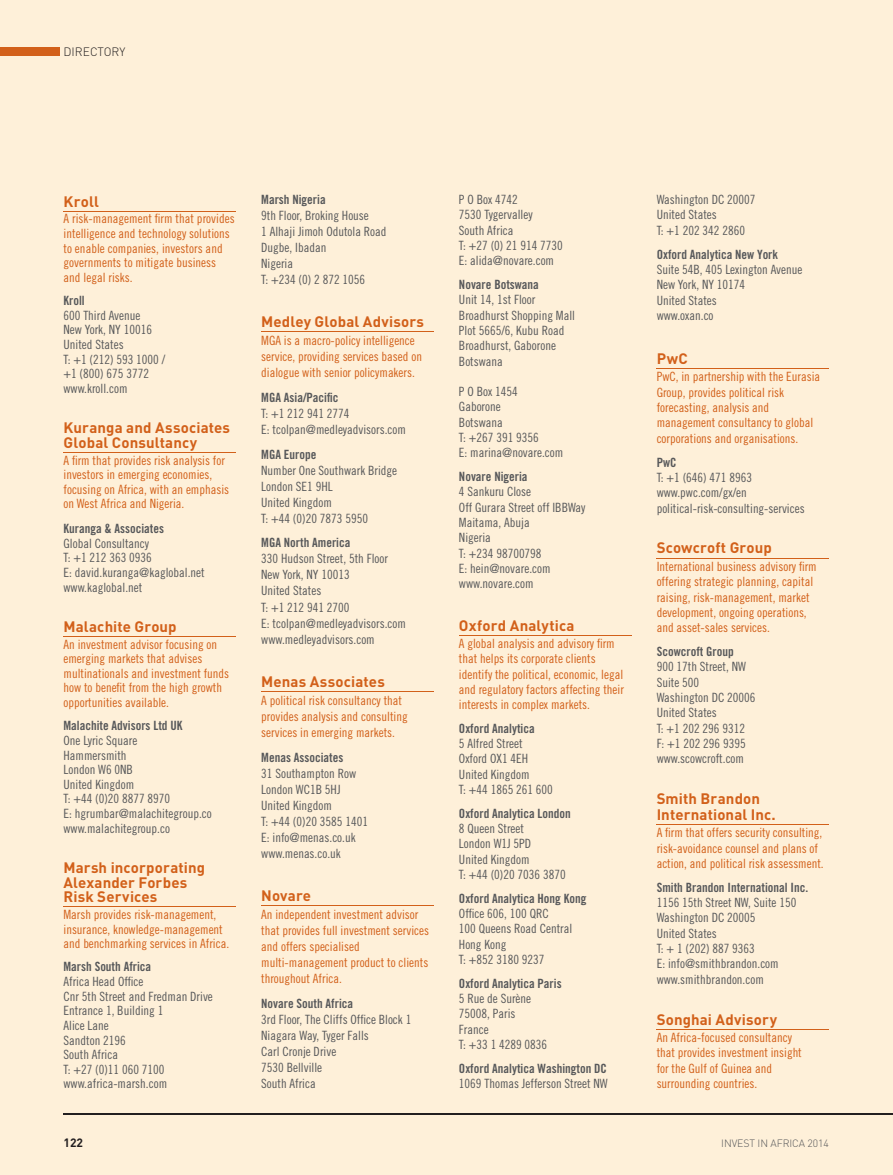
<style>
.page{position:relative;width:893px;height:1175px;background:#fff}
.page>*{position:absolute;margin:0;border:0;box-sizing:border-box;transform-origin:0 0}
.t1{font:700 15px/14.7px "DIN";letter-spacing:.01em;color:#d2601a}
.t2{font:12.75px/15.3px "Trade Gothic Cond Eighteen";color:#57585a}
.t3{font:12.75px/15.3px "Trade Gothic Cond Eighteen";color:#d2601a}
.t4{font:12.75px "Trade Gothic Bold Cond Twenty";color:#57585a}
.t5{font:300 12px "DIN";color:#231f20}
.t6{font:700 12px "DIN";color:#231f20}
.t7{font:300 10.5px "DIN";letter-spacing:-.01em;color:#57585a}
</style>
<div class="page">
<div style="left:0;top:0;width:893px;height:1174px;background:#fef0d9"></div>
<div style="left:0;top:47px;width:60px;height:9px;background:#d2601a"></div>
<hr style="left:64px;top:1113px;width:829px;height:1px;background:#231f20">
<hr style="left:64px;top:211px;width:172px;height:1px;background:#d2601a">
<hr style="left:64px;top:452px;width:172px;height:1px;background:#d2601a">
<hr style="left:64px;top:636px;width:172px;height:1px;background:#d2601a">
<hr style="left:64px;top:906px;width:172px;height:1px;background:#d2601a">
<hr style="left:261px;top:331px;width:172px;height:1px;background:#d2601a">
<hr style="left:261px;top:690px;width:172px;height:1px;background:#d2601a">
<hr style="left:261px;top:904px;width:172px;height:1px;background:#d2601a">
<hr style="left:459px;top:634px;width:172px;height:1px;background:#d2601a">
<hr style="left:657px;top:368px;width:172px;height:1px;background:#d2601a">
<hr style="left:657px;top:557px;width:172px;height:1px;background:#d2601a">
<hr style="left:657px;top:823px;width:172px;height:1px;background:#d2601a">
<hr style="left:657px;top:1028px;width:172px;height:1px;background:#d2601a">
<p class="t5" style="left:64px;top:45px;width:63px">DIRECTORY</p>
<p class="t1" style="left:64px;top:193px;width:37px">Kroll</p>
<p class="t3" style="left:64px;top:211px;width:173px;line-height:14.5px">A risk-management firm that provides intelligence and technology solutions to enable companies, investors and governments to mitigate business and legal risks.</p>
<p class="t4" style="left:64px;top:293px;width:23px">Kroll</p>
<p class="t2" style="left:64px;top:308px;width:103px;line-height:14.5px">600 Third Avenue<br>New York, NY 10016<br>United States<br>T: +1 (212) 593 1000 / +1 (800) 675 3772 www.kroll.com</p>
<p class="t1" style="left:64px;top:419px;width:168px">Kuranga and Associates<br>Global Consultancy</p>
<p class="t3" style="left:64px;top:452px;width:167px;line-height:14.5px">A firm that provides risk analysis for investors in emerging economies, focusing on Africa, with an emphasis on West Africa and Nigeria.</p>
<p class="t4" style="left:64px;top:520px;width:102px">Kuranga &amp; Associates</p>
<p class="t2" style="left:64px;top:535px;width:143px;line-height:14.5px">Global Consultancy<br>T: +1 212 363 0936<br>E: david.kuranga@kaglobal.net www.kaglobal.net</p>
<p class="t1" style="left:64px;top:618px;width:115px">Malachite Group</p>
<p class="t3" style="left:64px;top:636px;width:167px;line-height:14.5px">An investment advisor focusing on emerging markets that advises multinationals and investment funds how to benefit from the high growth opportunities available.</p>
<p class="t4" style="left:64px;top:717px;width:120px">Malachite Advisors Ltd UK</p>
<p class="t2" style="left:64px;top:732px;width:150px;line-height:14.5px">One Lyric Square<br>Hammersmith<br>London W6 0NB<br>United Kingdom<br>T: +44 (0)20 8877 8970<br>E: hgrumbar@malachitegroup.co www.malachitegroup.co</p>
<p class="t1" style="left:64px;top:859px;width:143px">Marsh incorporating<br>Alexander Forbes<br>Risk Services</p>
<p class="t3" style="left:64px;top:906px;width:167px;line-height:14.5px">Marsh provides risk-management, insurance, knowledge-management and benchmarking services in Africa.</p>
<p class="t4" style="left:64px;top:958px;width:89px">Marsh South Africa</p>
<p class="t2" style="left:64px;top:973px;width:151px;line-height:14.5px">Africa Head Office<br>Cnr 5th Street and Fredman Drive<br>Entrance 1, Building 1<br>Alice Lane<br>Sandton 2196<br>South Africa<br>T: +27 (0)11 060 7100 www.africa-marsh.com</p>
<p class="t6" style="left:64px;top:1134px;width:21px">122</p>
<p class="t4" style="left:261px;top:191px;width:66px">Marsh Nigeria</p>
<p class="t2" style="left:261px;top:207px;width:127px;line-height:16px">9th Floor, Broking House<br>1 Alhaji Jimoh Odutola Road<br>Dugbe, Ibadan<br>Nigeria<br>T: +234 (0) 2 872 1056</p>
<p class="t1" style="left:261px;top:314px;width:164px">Medley Global Advisors</p>
<p class="t3" style="left:261px;top:332px;width:162px;line-height:16px">MGA is a macro-policy intelligence service, providing services based on dialogue with senior policymakers.</p>
<p class="t4" style="left:261px;top:389px;width:79px">MGA Asia/Pacific</p>
<p class="t2" style="left:261px;top:405px;width:146px;line-height:16px">T: +1 212 941 2774<br>E: tcolpan@medleyadvisors.com</p>
<p class="t4" style="left:261px;top:446px;width:57px">MGA Europe</p>
<p class="t2" style="left:261px;top:462px;width:137px;line-height:16px">Number One Southwark Bridge<br>London SE1 9HL<br>United Kingdom<br>T: +44 (0)20 7873 5950</p>
<p class="t4" style="left:261px;top:535px;width:91px">MGA North America</p>
<p class="t2" style="left:261px;top:550px;width:146px;line-height:16px">330 Hudson Street, 5th Floor<br>New York, NY 10013<br>United States<br>T: +1 212 941 2700<br>E: tcolpan@medleyadvisors.com www.medleyadvisors.com</p>
<p class="t1" style="left:261px;top:673px;width:125px">Menas Associates</p>
<p class="t3" style="left:261px;top:692px;width:148px;line-height:16px">A political risk consultancy that provides analysis and consulting services in emerging markets.</p>
<p class="t4" style="left:261px;top:749px;width:84px">Menas Associates</p>
<p class="t2" style="left:261px;top:764px;width:108px;line-height:16px">31 Southampton Row<br>London WC1B 5HJ<br>United Kingdom<br>T: +44 (0)20 3585 1401<br>E: info@menas.co.uk www.menas.co.uk</p>
<p class="t1" style="left:261px;top:887px;width:51px">Novare</p>
<p class="t3" style="left:261px;top:906px;width:169px;line-height:16px">An independent investment advisor that provides full investment services and offers specialised multi-management product to clients throughout Africa.</p>
<p class="t4" style="left:261px;top:995px;width:94px">Novare South Africa</p>
<p class="t2" style="left:261px;top:1010px;width:152px;line-height:16px">3rd Floor, The Cliffs Office Block 1<br>Niagara Way, Tyger Falls<br>Carl Cronje Drive<br>7530 Bellville<br>South Africa</p>
<p class="t2" style="left:459px;top:192px;width:105px">P O Box 4742<br>7530 Tygervalley<br>South Africa<br>T: +27 (0) 21 914 7730<br>E: alida@novare.com</p>
<p class="t4" style="left:459px;top:277px;width:82px">Novare Botswana</p>
<p class="t2" style="left:459px;top:292px;width:118px">Unit 14, 1st Floor<br>Broadhurst Shopping Mall<br>Plot 5665/6, Kubu Road<br>Broadhurst, Gaborone<br>Botswana</p>
<p class="t2" style="left:459px;top:383px;width:106px">P O Box 1454<br>Gaborone<br>Botswana<br>T: +267 391 9356<br>E: marina@novare.com</p>
<p class="t4" style="left:459px;top:468px;width:70px">Novare Nigeria</p>
<p class="t2" style="left:459px;top:484px;width:128px">4 Sankuru Close<br>Off Gurara Street off IBBWay<br>Maitama, Abuja<br>Nigeria<br>T: +234 98700798<br>E: hein@novare.com www.novare.com</p>
<p class="t1" style="left:459px;top:617px;width:117px">Oxford Analytica</p>
<p class="t3" style="left:459px;top:635px;width:166px">A global analysis and advisory firm that helps its corporate clients identify the political, economic, legal and regulatory factors affecting their interests in complex markets.</p>
<p class="t4" style="left:459px;top:720px;width:77px">Oxford Analytica</p>
<p class="t2" style="left:459px;top:735px;width:95px">5 Alfred Street<br>Oxford OX1 4EH<br>United Kingdom<br>T: +44 1865 261 600</p>
<p class="t4" style="left:459px;top:805px;width:113px">Oxford Analytica London</p>
<p class="t2" style="left:459px;top:820px;width:108px">8 Queen Street<br>London W1J 5PD<br>United Kingdom<br>T: +44 (0)20 7036 3870</p>
<p class="t4" style="left:459px;top:890px;width:129px">Oxford Analytica Hong Kong</p>
<p class="t2" style="left:459px;top:905px;width:115px">Office 606, 100 QRC<br>100 Queens Road Central<br>Hong Kong<br>T: +852 3180 9237</p>
<p class="t4" style="left:459px;top:975px;width:104px">Oxford Analytica Paris</p>
<p class="t2" style="left:459px;top:990px;width:90px">5 Rue de Surène<br>75008, Paris<br>France<br>T: +33 1 4289 0836</p>
<p class="t4" style="left:459px;top:1060px;width:149px">Oxford Analytica Washington DC</p>
<p class="t2" style="left:459px;top:1075px;width:150px">1069 Thomas Jefferson Street NW</p>
<p class="t2" style="left:657px;top:192px;width:100px">Washington DC 20007<br>United States<br>T: +1 202 342 2860</p>
<p class="t4" style="left:657px;top:246px;width:123px">Oxford Analytica New York</p>
<p class="t2" style="left:657px;top:261px;width:147px">Suite 54B, 405 Lexington Avenue<br>New York, NY 10174<br>United States<br>www.oxan.co</p>
<p class="t1" style="left:657px;top:350px;width:33px">PwC</p>
<p class="t3" style="left:657px;top:369px;width:165px">PwC, in partnership with the Eurasia<br>Group, provides political risk forecasting, analysis and management consultancy to global corporations and organisations.</p>
<p class="t4" style="left:657px;top:454px;width:21px">PwC</p>
<p class="t2" style="left:657px;top:469px;width:150px">T: +1 (646) 471 8963 www.pwc.com/gx/en political-risk-consulting-services</p>
<p class="t1" style="left:657px;top:540px;width:117px">Scowcroft Group</p>
<p class="t3" style="left:657px;top:558px;width:162px">International business advisory firm offering strategic planning, capital raising, risk-management, market development, ongoing operations, and asset-sales services.</p>
<p class="t4" style="left:657px;top:643px;width:79px">Scowcroft Group</p>
<p class="t2" style="left:657px;top:659px;width:100px">900 17th Street, NW<br>Suite 500<br>Washington DC 20006<br>United States<br>T: +1 202 296 9312<br>F: +1 202 296 9395 www.scowcroft.com</p>
<p class="t1" style="left:657px;top:790px;width:121px;line-height:15.3px">Smith Brandon<br>International Inc.</p>
<p class="t3" style="left:657px;top:824px;width:169px">A firm that offers security consulting, risk-avoidance counsel and plans of action, and political risk assessment.</p>
<p class="t4" style="left:657px;top:879px;width:153px">Smith Brandon International Inc.</p>
<p class="t2" style="left:657px;top:894px;width:141px">1156 15th Street NW, Suite 150<br>Washington DC 20005<br>United States<br>T: + 1 (202) 887 9363<br>E: info@smithbrandon.com www.smithbrandon.com</p>
<p class="t1" style="left:657px;top:1010px;width:122px">Songhai Advisory</p>
<p class="t3" style="left:657px;top:1029px;width:147px">An Africa-focused consultancy that provides investment insight for the Gulf of Guinea and surrounding countries.</p>
<p class="t7" style="left:721px;top:1136px;width:109px">INVEST IN AFRICA 2014</p>
</div>
